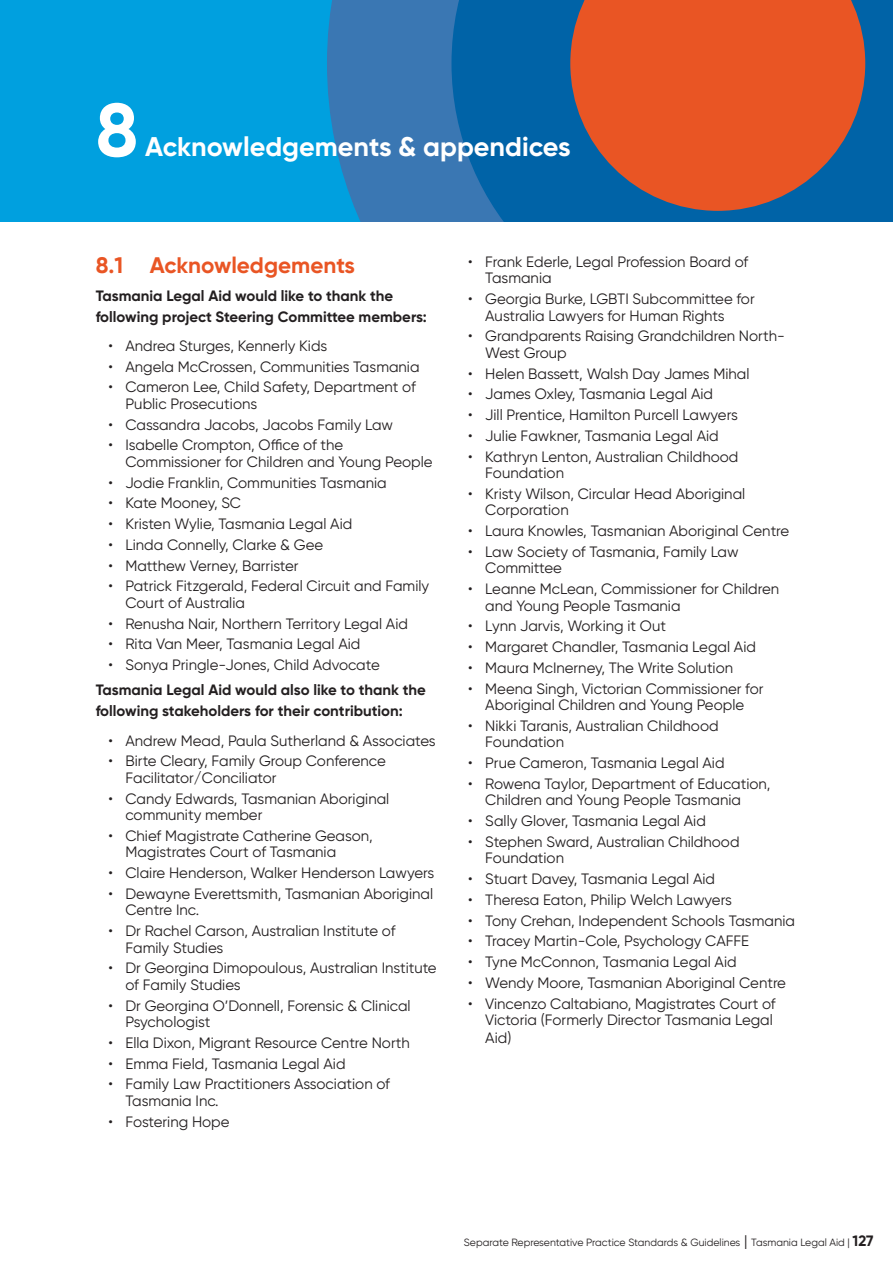
<style>
.page{position:relative;width:893px;height:1263px;background:#fff}
.page>*{position:absolute;margin:0;border:0;box-sizing:border-box;transform-origin:0 0}
.t1{font:700 75px "Gilroy";color:#fff}
.t2{font:700 27px "Gilroy";color:#fff}
.t3{font:700 22.5px "Gilroy";color:#e95524}
.t4{font:15px/16.5px "Gilroy";color:#231f20}
.t5{font:700 15px/21px "Gilroy";color:#231f20}
.t6{font:10.5px "Gilroy";color:#231f20}
.s1{font-size:15px}
.s2{font-weight:700;font-size:15px}
</style>
<div class="page">
<div style="left:0;top:0;width:893px;height:223px;background:#00a0df"></div>
<svg style="left:327px;top:0;width:124px;height:223px;background:#367ab6"></svg>
<svg style="left:451px;top:0;width:442px;height:223px;background:#0866a9"></svg>
<svg style="left:570px;top:0;width:295px;height:211px;background:#c35739"></svg>
<p class="t1" style="left:96px;top:83px;width:44px">8</p>
<p class="t2" style="left:145px;top:130px;width:427px">Acknowledgements &amp; appendices</p>
<p class="t3" style="left:96px;top:251px;width:261px">8.1 Acknowledgements</p>
<h5 class="t5" style="left:96px;top:285px;width:333px">Tasmania Legal Aid would like to thank the following project Steering Committee members:</h5>
<p class="t4" style="left:108px;top:337px;width:220px">• Andrea Sturges, Kennerly Kids</p>
<p class="t4" style="left:108px;top:358px;width:313px">• Angela McCrossen, Communities Tasmania</p>
<p class="t4" style="left:125px;top:379px;width:292px;text-indent:-17px">• Cameron Lee, Child Safety, Department of<br>Public Prosecutions</p>
<p class="t4" style="left:108px;top:416px;width:286px">• Cassandra Jacobs, Jacobs Family Law</p>
<p class="t4" style="left:125px;top:437px;width:309px;text-indent:-17px">• Isabelle Crompton, Office of the<br>Commissioner for Children and Young People</p>
<p class="t4" style="left:108px;top:474px;width:280px">• Jodie Franklin, Communities Tasmania</p>
<p class="t4" style="left:108px;top:495px;width:134px">• Kate Mooney, SC</p>
<p class="t4" style="left:108px;top:515px;width:245px">• Kristen Wylie, Tasmania Legal Aid</p>
<p class="t4" style="left:108px;top:536px;width:216px">• Linda Connelly, Clarke &amp; Gee</p>
<p class="t4" style="left:108px;top:557px;width:192px">• Matthew Verney, Barrister</p>
<p class="t4" style="left:125px;top:578px;width:305px;text-indent:-17px">• Patrick Fitzgerald, Federal Circuit and Family<br>Court of Australia</p>
<p class="t4" style="left:108px;top:615px;width:301px">• Renusha Nair, Northern Territory Legal Aid</p>
<p class="t4" style="left:108px;top:636px;width:253px">• Rita Van Meer, Tasmania Legal Aid</p>
<p class="t4" style="left:108px;top:656px;width:273px">• Sonya Pringle-Jones, Child Advocate</p>
<h5 class="t5" style="left:96px;top:679px;width:332px">Tasmania Legal Aid would also like to thank the following stakeholders for their contribution:</h5>
<p class="t4" style="left:108px;top:732px;width:329px">• Andrew Mead, Paula Sutherland &amp; Associates</p>
<p class="t4" style="left:125px;top:753px;width:262px;text-indent:-17px">• Birte Cleary, Family Group Conference<br>Facilitator/Conciliator</p>
<p class="t4" style="left:125px;top:790px;width:265px;text-indent:-17px">• Candy Edwards, Tasmanian Aboriginal community member</p>
<p class="t4" style="left:125px;top:827px;width:249px;text-indent:-17px">• Chief Magistrate Catherine Geason,<br>Magistrates Court of Tasmania</p>
<p class="t4" style="left:108px;top:864px;width:327px">• Claire Henderson, Walker Henderson Lawyers</p>
<p class="t4" style="left:125px;top:885px;width:309px;text-indent:-17px">• Dewayne Everettsmith, Tasmanian Aboriginal<br>Centre Inc.</p>
<p class="t4" style="left:125px;top:922px;width:272px;text-indent:-17px">• Dr Rachel Carson, Australian Institute of<br>Family Studies</p>
<p class="t4" style="left:125px;top:960px;width:313px;text-indent:-17px">• Dr Georgina Dimopoulous, Australian Institute of Family Studies</p>
<p class="t4" style="left:125px;top:997px;width:287px;text-indent:-17px">• Dr Georgina O’Donnell, Forensic &amp; Clinical<br>Psychologist</p>
<p class="t4" style="left:108px;top:1034px;width:303px">• Ella Dixon, Migrant Resource Centre North</p>
<p class="t4" style="left:108px;top:1055px;width:239px">• Emma Field, Tasmania Legal Aid</p>
<p class="t4" style="left:125px;top:1076px;width:266px;text-indent:-17px">• Family Law Practitioners Association of<br>Tasmania Inc.</p>
<p class="t4" style="left:108px;top:1113px;width:123px">• Fostering Hope</p>
<p class="t4" style="left:485px;top:253px;width:265px;text-indent:-17px">• Frank Ederle, Legal Profession Board of<br>Tasmania</p>
<p class="t4" style="left:485px;top:290px;width:271px;text-indent:-17px">• Georgia Burke, LGBTI Subcommittee for<br>Australia Lawyers for Human Rights</p>
<p class="t4" style="left:485px;top:328px;width:301px;text-indent:-17px">• Grandparents Raising Grandchildren North-<br>West Group</p>
<p class="t4" style="left:468px;top:365px;width:283px">• Helen Bassett, Walsh Day James Mihal</p>
<p class="t4" style="left:468px;top:386px;width:246px">• James Oxley, Tasmania Legal Aid</p>
<p class="t4" style="left:468px;top:406px;width:271px">• Jill Prentice, Hamilton Purcell Lawyers</p>
<p class="t4" style="left:468px;top:427px;width:252px">• Julie Fawkner, Tasmania Legal Aid</p>
<p class="t4" style="left:485px;top:448px;width:255px;text-indent:-17px">• Kathryn Lenton, Australian Childhood<br>Foundation</p>
<p class="t4" style="left:485px;top:485px;width:262px;text-indent:-17px">• Kristy Wilson, Circular Head Aboriginal<br>Corporation</p>
<p class="t4" style="left:468px;top:522px;width:323px">• Laura Knowles, Tasmanian Aboriginal Centre</p>
<p class="t4" style="left:485px;top:543px;width:255px;text-indent:-17px">• Law Society of Tasmania, Family Law<br>Committee</p>
<p class="t4" style="left:485px;top:580px;width:295px;text-indent:-17px">• Leanne McLean, Commissioner for Children and Young People Tasmania</p>
<p class="t4" style="left:468px;top:618px;width:199px">• Lynn Jarvis, Working it Out</p>
<p class="t4" style="left:468px;top:638px;width:289px">• Margaret Chandler, Tasmania Legal Aid</p>
<p class="t4" style="left:468px;top:659px;width:266px">• Maura McInerney, The Write Solution</p>
<p class="t4" style="left:468px;top:680px;width:297px;text-align:center">• Meena Singh, Victorian Commissioner for<br>Aboriginal Children and Young People</p>
<p class="t4" style="left:485px;top:717px;width:235px;text-indent:-17px">• Nikki Taranis, Australian Childhood<br>Foundation</p>
<p class="t4" style="left:468px;top:754px;width:258px">• Prue Cameron, Tasmania Legal Aid</p>
<p class="t4" style="left:485px;top:775px;width:287px;text-indent:-17px">• Rowena Taylor, Department of Education,<br>Children and Young People Tasmania</p>
<p class="t4" style="left:468px;top:812px;width:239px">• Sally Glover, Tasmania Legal Aid</p>
<p class="t4" style="left:485px;top:833px;width:256px;text-indent:-17px">• Stephen Sward, Australian Childhood<br>Foundation</p>
<p class="t4" style="left:468px;top:870px;width:248px">• Stuart Davey, Tasmania Legal Aid</p>
<p class="t4" style="left:468px;top:891px;width:265px">• Theresa Eaton, Philip Welch Lawyers</p>
<p class="t4" style="left:468px;top:912px;width:328px">• Tony Crehan, Independent Schools Tasmania</p>
<p class="t4" style="left:468px;top:933px;width:282px">• Tracey Martin-Cole, Psychology CAFFE</p>
<p class="t4" style="left:468px;top:953px;width:270px">• Tyne McConnon, Tasmania Legal Aid</p>
<p class="t4" style="left:468px;top:974px;width:319px">• Wendy Moore, Tasmanian Aboriginal Centre</p>
<p class="t4" style="left:468px;top:995px;width:309px;text-align:right">• Vincenzo Caltabiano, Magistrates Court of<br>Victoria (Formerly Director Tasmania Legal</p>
<p class="t4" style="left:485px;top:1029px;width:28px">Aid)</p>
<p class="t6" style="left:464px;top:1236px;width:411px">Separate Representative Practice Standards &amp; Guidelines <span class="s1">|</span> Tasmania Legal Aid | <span class="s2">127</span></p>
</div>
